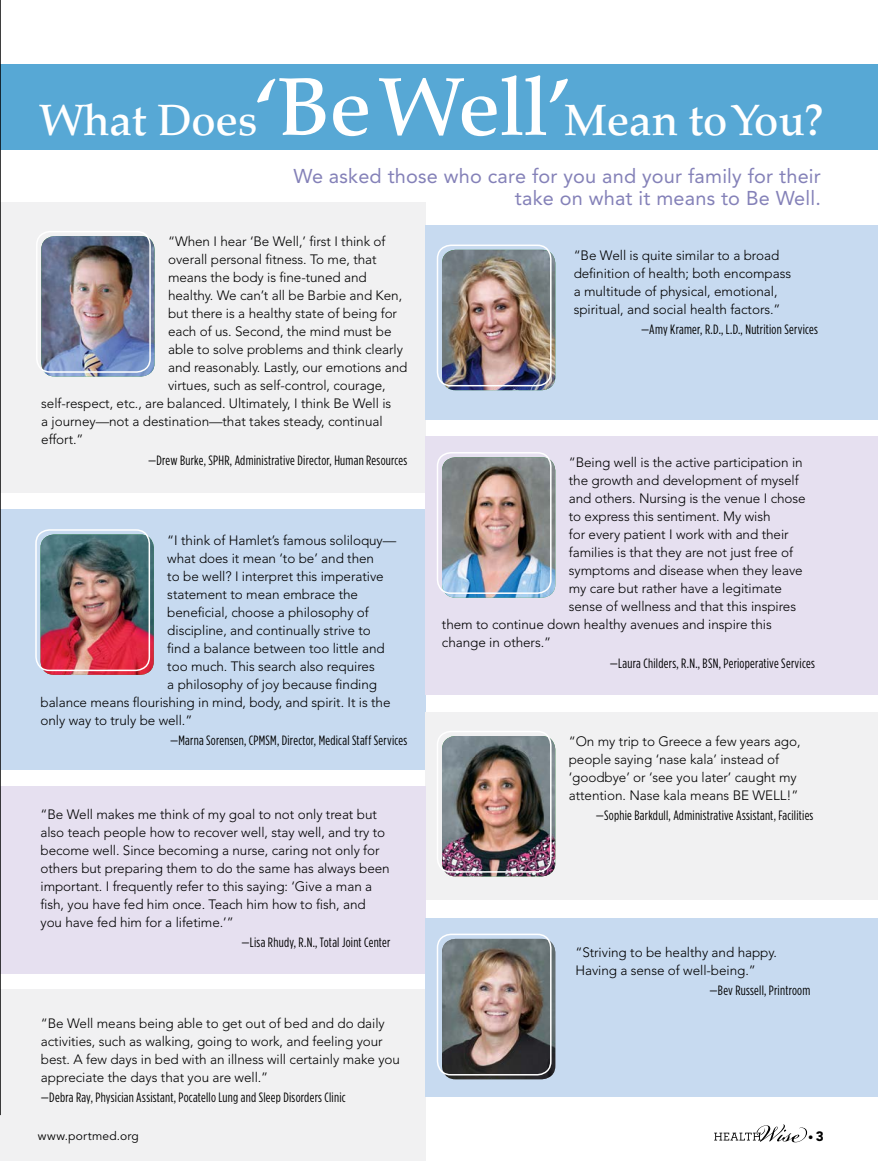
<style>
.page{position:relative;width:878px;height:1161px;background:#fff}
.page>*{position:absolute;margin:0;border:0;box-sizing:border-box;transform-origin:0 0}
.t1{font:500 43.65px "Palatino";letter-spacing:-.005em;color:#fff}
.t2{font:19.95px/22.5px "Avenir";letter-spacing:.01em;color:#8481b8;text-align:right}
.t3{font:300 13.5px/18px "Avenir";letter-spacing:-.005em;color:#000}
.t4{font:13.5px "Gotham Condensed";letter-spacing:.02em;color:#000}
.t5{font:12px "Avenir";letter-spacing:.02em;color:#000}
.t6{font:900 10.5px "Avenir";color:#000}
.s1{font-size:81.45px}
.s2{font-size:13.5px}
</style>
<div class="page">
<div style="left:1px;top:64px;width:877px;height:86px;background:#57a8d5"></div>
<div style="left:0;top:203px;width:425px;height:290px;background:#f1f1f2"></div>
<div style="left:0;top:510px;width:425px;height:260px;background:#c7daf0"></div>
<div style="left:425px;top:712px;width:453px;height:188px;background:#f1f1f2"></div>
<div style="left:425px;top:436px;width:453px;height:259px;background:#e6e0f0"></div>
<div style="left:425px;top:225px;width:453px;height:194px;background:#c7daf0"></div>
<div style="left:0;top:786px;width:425px;height:187px;background:#e6e0f0"></div>
<div style="left:0;top:990px;width:425px;height:171px;background:#f1f1f2"></div>
<div style="left:425px;top:918px;width:453px;height:179px;background:#c7daf0"></div>
<svg style="left:0;top:0;width:2px;height:1116px"></svg>
<img style="left:41px;top:236px;width:113px;height:141px">
<img style="left:442px;top:457px;width:113px;height:141px">
<img style="left:442px;top:736px;width:113px;height:140px">
<img style="left:442px;top:939px;width:113px;height:140px">
<img style="left:40px;top:534px;width:114px;height:141px">
<img style="left:442px;top:250px;width:113px;height:140px">
<div style="left:36px;top:231px;width:115px;height:142px;border:2px solid #fff;border-radius:14px"></div>
<div style="left:437px;top:245px;width:114px;height:141px;border:2px solid #fff;border-radius:14px"></div>
<div style="left:35px;top:529px;width:115px;height:142px;border:2px solid #fff;border-radius:14px"></div>
<div style="left:437px;top:452px;width:114px;height:142px;border:2px solid #fff;border-radius:14px"></div>
<div style="left:437px;top:731px;width:114px;height:142px;border:2px solid #fff;border-radius:14px"></div>
<div style="left:437px;top:934px;width:114px;height:142px;border:2px solid #fff;border-radius:14px"></div>
<svg style="left:714px;top:1124px;width:93px;height:18px"></svg>
<h1 class="t1" style="left:39px;top:94px;width:786px">What Does<span class="s1">‘Be Well’</span>Mean to You?</h1>
<h2 class="t2" style="left:293px;top:165px;width:529px">We asked those who care for you and your family for their take on what it means to Be Well.</h2>
<p class="t3" style="left:168px;top:233px;width:219px">“When I hear ‘Be Well,’ first I think of</p>
<p class="t3" style="left:168px;top:251px;width:210px">overall personal fitness. To me, that</p>
<p class="t3" style="left:168px;top:269px;width:200px">means the body is fine-tuned and</p>
<p class="t3" style="left:168px;top:287px;width:236px">healthy. We can’t all be Barbie and Ken,</p>
<p class="t3" style="left:168px;top:305px;width:230px">but there is a healthy state of being for</p>
<p class="t3" style="left:168px;top:323px;width:225px">each of us. Second, the mind must be</p>
<p class="t3" style="left:168px;top:341px;width:236px">able to solve problems and think clearly</p>
<p class="t3" style="left:168px;top:359px;width:241px">and reasonably. Lastly, our emotions and</p>
<p class="t3" style="left:168px;top:377px;width:219px">virtues, such as self-control, courage,</p>
<p class="t3" style="left:41px;top:395px;width:351px">self-respect, etc., are balanced. Ultimately, I think Be Well is</p>
<p class="t3" style="left:41px;top:413px;width:343px">a journey—not a destination—that takes steady, continual</p>
<p class="t3" style="left:41px;top:431px;width:44px">effort.”</p>
<p class="t4" style="left:148px;top:453px;width:261px">—Drew Burke, SPHR, Administrative Director, Human Resources</p>
<p class="t3" style="left:573px;top:246px;width:219px">“Be Well is quite similar to a broad definition of health; both encompass a multitude of physical, emotional, spiritual, and social health factors.”</p>
<p class="t4" style="left:641px;top:322px;width:178px">—Amy Kramer, R.D., L.D., Nutrition Services</p>
<p class="t3" style="left:568px;top:454px;width:235px">“Being well is the active participation in</p>
<p class="t3" style="left:568px;top:472px;width:231px">the growth and development of myself</p>
<p class="t3" style="left:568px;top:490px;width:238px">and others. Nursing is the venue I chose</p>
<p class="t3" style="left:568px;top:508px;width:203px">to express this sentiment. My wish</p>
<p class="t3" style="left:568px;top:526px;width:221px">for every patient I work with and their</p>
<p class="t3" style="left:568px;top:544px;width:226px">families is that they are not just free of</p>
<p class="t3" style="left:568px;top:562px;width:235px">symptoms and disease when they leave</p>
<p class="t3" style="left:568px;top:580px;width:215px">my care but rather have a legitimate</p>
<p class="t3" style="left:568px;top:598px;width:229px">sense of wellness and that this inspires</p>
<p class="t3" style="left:442px;top:616px;width:331px">them to continue down healthy avenues and inspire this</p>
<p class="t3" style="left:442px;top:634px;width:111px">change in others.”</p>
<p class="t4" style="left:609px;top:656px;width:206px">—Laura Childers, R.N., BSN, Perioperative Services</p>
<p class="t3" style="left:167px;top:531px;width:230px">“I think of Hamlet’s famous soliloquy—</p>
<p class="t3" style="left:167px;top:549px;width:208px">what does it mean ‘to be’ and then</p>
<p class="t3" style="left:167px;top:567px;width:218px">to be well? I interpret this imperative</p>
<p class="t3" style="left:167px;top:585px;width:192px">statement to mean embrace the</p>
<p class="t3" style="left:167px;top:603px;width:203px">beneficial, choose a philosophy of</p>
<p class="t3" style="left:167px;top:621px;width:205px">discipline, and continually strive to</p>
<p class="t3" style="left:167px;top:639px;width:219px">find a balance between too little and</p>
<p class="t3" style="left:167px;top:657px;width:209px">too much. This search also requires</p>
<p class="t3" style="left:167px;top:675px;width:211px">a philosophy of joy because finding</p>
<p class="t3" style="left:40px;top:693px;width:351px">balance means flourishing in mind, body, and spirit. It is the</p>
<p class="t3" style="left:40px;top:711px;width:153px">only way to truly be well.”</p>
<p class="t4" style="left:170px;top:733px;width:239px">—Marna Sorensen, CPMSM, Director, Medical Staff Services</p>
<p class="t3" style="left:568px;top:732px;width:233px">“On my trip to Greece a few years ago, people saying ‘nase kala’ instead of ‘goodbye’ or ‘see you later’ caught my attention. Nase kala means BE WELL!”</p>
<p class="t4" style="left:596px;top:808px;width:219px">—Sophie Barkdull, Administrative Assistant, Facilities</p>
<p class="t3" style="left:40px;top:805px;width:351px">“Be Well makes me think of my goal to not only treat but also teach people how to recover well, stay well, and try to become well. Since becoming a nurse, caring not only for others but preparing them to do the same has always been important. I frequently refer to this saying: ‘Give a man a fish, you have fed him once. Teach him how to fish, and you have fed him for a lifetime.’”</p>
<p class="t4" style="left:241px;top:935px;width:150px">—Lisa Rhudy, R.N., Total Joint Center</p>
<p class="t3" style="left:575px;top:943px;width:203px">“Striving to be healthy and happy.<br>Having a sense of well-being.”</p>
<p class="t4" style="left:709px;top:983px;width:102px">—Bev Russell, Printroom</p>
<p class="t3" style="left:41px;top:1014px;width:360px">“Be Well means being able to get out of bed and do daily activities, such as walking, going to work, and feeling your best. A few days in bed with an illness will certainly make you appreciate the days that you are well.”</p>
<p class="t4" style="left:41px;top:1090px;width:306px">—Debra Ray, Physician Assistant, Pocatello Lung and Sleep Disorders Clinic</p>
<p class="t5" style="left:38px;top:1129px;width:102px">www.portmed.org</p>
<p class="t6" style="left:808px;top:1131px;width:17px">•<span class="s2">3</span></p>
</div>
